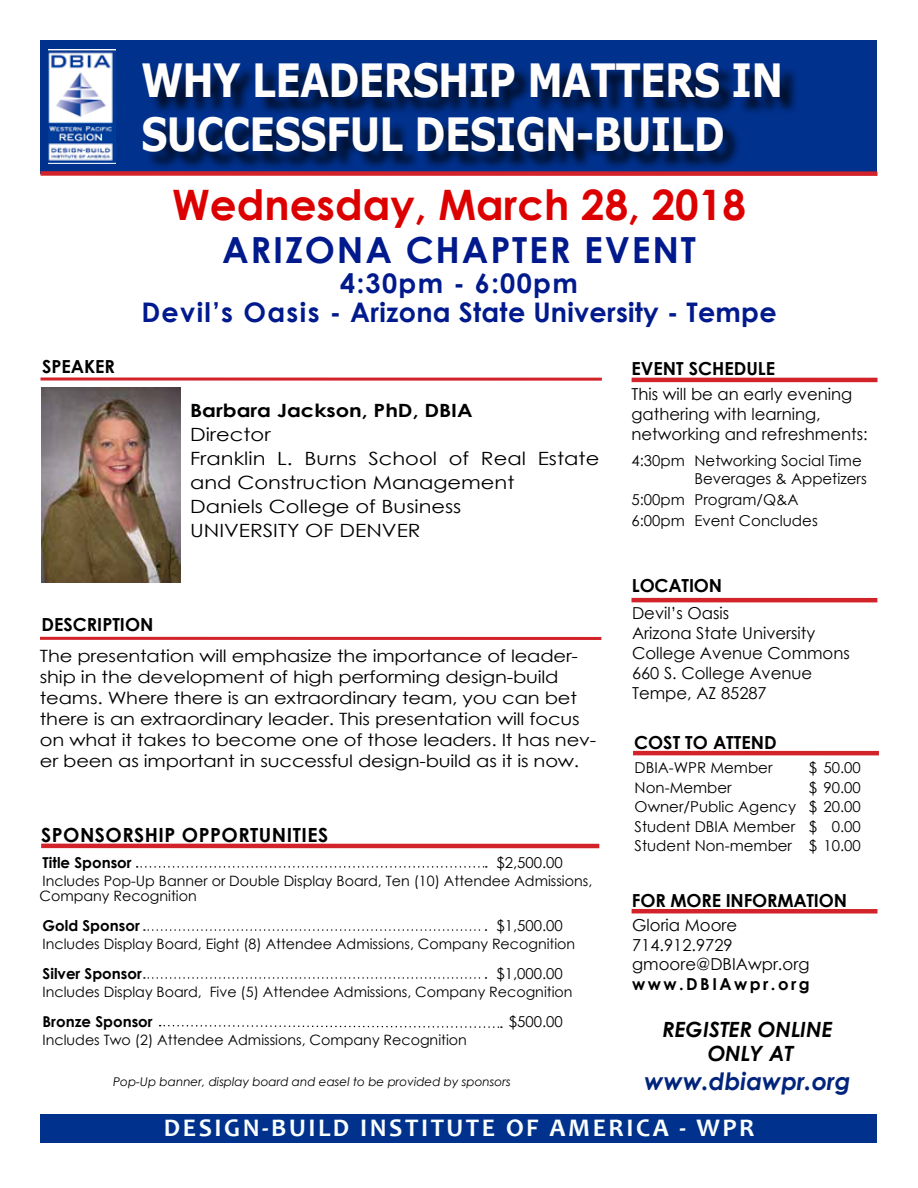
<style>
.page{position:relative;width:918px;height:1188px;background:#fff}
.page>*{position:absolute;margin:0;border:0;box-sizing:border-box;transform-origin:0 0}
.t1{font:700 45.75px/54px "Verdana";letter-spacing:-.02em;color:#fffefd;scale:.82 1}
.t2{font:700 42px "Century Gothic";color:#dc0000}
.t3{font:700 36px "Century Gothic";letter-spacing:.05em;color:#001a8d}
.t4{font:700 27px/30px "Century Gothic";letter-spacing:.01em;color:#001a8d;text-align:center}
.t5{font:700 25.5px "Candara";letter-spacing:.1em;color:#fafefd}
.t6{font:italic 700 24px "Century Gothic";color:#00247c}
.t7{font:italic 700 21px/24px "Century Gothic";color:#000;text-align:center}
.t8{font:700 19.5px "Century Gothic";letter-spacing:.025em;color:#000}
.t9{font:18.3px/24px "Century Gothic";color:#000;scale:1.15 1}
.t10{font:700 18.3px "Century Gothic";color:#000;scale:1.15 1}
.t11{font:700 18px "Century Gothic";color:#000}
.t12{font:16.95px/21px "Century Gothic";letter-spacing:-.01em;color:#000;scale:1.15 1}
.t13{font:16.5px/19.8px "Century Gothic";color:#000}
.t14{font:700 16.5px "Century Gothic";letter-spacing:.15em;color:#000}
.t15{font:15px/19.5px "Century Gothic";color:#000}
.t16{font:700 15px "Century Gothic";color:#000}
.t17{font:14.25px/15px "Century Gothic";color:#000}
.t18{font:italic 12px "Century Gothic";color:#000}
</style>
<div class="page">
<div style="left:40px;top:1114px;width:838px;height:29px;background:#00318d"></div>
<div style="left:40px;top:40px;width:838px;height:134px;background:#00318d"></div>
<div style="left:145px;top:66px;width:653px;height:105px;background:#000;opacity:.75"></div>
<hr style="left:632px;top:378px;width:245px;height:4px;background:#d2232a">
<div style="left:41px;top:171px;width:836px;height:5px;background:#d2232a"></div>
<div style="left:632px;top:909px;width:245px;height:5px;background:#d2232a"></div>
<img style="left:48px;top:50px;width:68px;height:113px">
<svg style="left:137px;top:866px;width:350px;height:2px"></svg>
<svg style="left:144px;top:929px;width:343px;height:2px"></svg>
<svg style="left:144px;top:977px;width:343px;height:2px"></svg>
<svg style="left:160px;top:1024px;width:342px;height:4px"></svg>
<svg style="left:41px;top:377px;width:561px;height:4px;background:#dc585d"></svg>
<hr style="left:40px;top:637px;width:561px;height:3px;background:#d2232a">
<img style="left:41px;top:388px;width:139px;height:194px">
<hr style="left:632px;top:598px;width:245px;height:4px;background:#d2232a">
<hr style="left:41px;top:844px;width:558px;height:4px;background:#d2232a">
<hr style="left:633px;top:751px;width:246px;height:4px;background:#d2232a">
<p class="t11" style="left:42px;top:353px;width:75px">SPEAKER</p>
<h1 class="t1" style="left:141px;top:53px;width:784px">WHY LEADERSHIP MATTERS IN<br>SUCCESSFUL DESIGN-BUILD</h1>
<h2 class="t2" style="left:172px;top:173px;width:575px">Wednesday, March 28, 2018</h2>
<h3 class="t3" style="left:222px;top:222px;width:475px">ARIZONA CHAPTER EVENT</h3>
<h3 class="t4" style="left:141px;top:266px;width:637px">4:30pm - 6:00pm<br>Devil’s Oasis - Arizona State University - Tempe</h3>
<p class="t10" style="left:190px;top:396px;width:247px">Barbara Jackson, PhD, DBIA</p>
<p class="t9" style="left:190px;top:422px;width:357px">Director<br>Franklin L. Burns School of Real Estate and Construction Management<br>Daniels College of Business<br>UNIVERSITY OF DENVER</p>
<p class="t11" style="left:632px;top:355px;width:145px">EVENT SCHEDULE</p>
<p class="t13" style="left:632px;top:384px;width:238px">This will be an early evening gathering with learning, networking and refreshments:</p>
<p class="t15" style="left:694px;top:451px;width:174px;line-height:18px;text-indent:-63px">4:30pm Networking Social Time<br>Beverages &amp; Appetizers</p>
<p class="t15" style="left:632px;top:489px;width:188px;line-height:21px">5:00pm Program/Q&amp;A<br>6:00pm Event Concludes</p>
<p class="t11" style="left:632px;top:572px;width:92px">LOCATION</p>
<p class="t11" style="left:42px;top:611px;width:113px">DESCRIPTION</p>
<p class="t12" style="left:40px;top:645px;width:485px">The presentation will emphasize the importance of leader&shy;ship in the development of high performing design-build teams. Where there is an extraordinary team, you can bet there is an extraordinary leader. This presentation will focus on what it takes to become one of those leaders. It has nev&shy;er been as important in successful design-build as it is now.</p>
<p class="t8" style="left:41px;top:820px;width:289px">SPONSORSHIP OPPORTUNITIES</p>
<p class="t16" style="left:43px;top:851px;width:91px">Title Sponsor</p>
<p class="t15" style="left:496px;top:852px;width:68px">$2,500.00</p>
<p class="t17" style="left:39px;top:873px;width:554px">Includes Pop-Up Banner or Double Display Board, Ten (10) Attendee Admissions,<br>Company Recognition</p>
<p class="t16" style="left:43px;top:914px;width:99px">Gold Sponsor</p>
<p class="t15" style="left:496px;top:915px;width:68px">$1,500.00</p>
<p class="t17" style="left:43px;top:936px;width:534px">Includes Display Board, Eight (8) Attendee Admissions, Company Recognition</p>
<p class="t16" style="left:43px;top:962px;width:101px">Silver Sponsor</p>
<p class="t15" style="left:496px;top:963px;width:68px">$1,000.00</p>
<p class="t17" style="left:43px;top:984px;width:531px">Includes Display Board, Five (5) Attendee Admissions, Company Recognition</p>
<p class="t16" style="left:43px;top:1010px;width:112px">Bronze Sponsor</p>
<p class="t15" style="left:509px;top:1011px;width:56px">$500.00</p>
<p class="t17" style="left:43px;top:1032px;width:426px">Includes Two (2) Attendee Admissions, Company Recognition</p>
<p class="t18" style="left:113px;top:1073px;width:399px">Pop-Up banner, display board and easel to be provided by sponsors</p>
<p class="t13" style="left:632px;top:603px;width:219px">Devil’s Oasis<br>Arizona State University<br>College Avenue Commons<br>660 S. College Avenue<br>Tempe, AZ 85287</p>
<p class="t11" style="left:634px;top:729px;width:144px">COST TO ATTEND</p>
<p class="t15" style="left:635px;top:758px;width:139px">DBIA-WPR Member</p>
<p class="t15" style="left:809px;top:758px;width:53px">$ 50.00</p>
<p class="t15" style="left:635px;top:777px;width:99px">Non-Member</p>
<p class="t15" style="left:635px;top:777px;width:228px;text-align:justify;text-indent:174px">$ 90.00<br>Owner/Public Agency $ 20.00<br>Student DBIA Member $ 0.00<br>Student Non-member $ 10.00</p>
<p class="t11" style="left:632px;top:887px;width:217px">FOR MORE INFORMATION</p>
<p class="t13" style="left:632px;top:915px;width:179px">Gloria Moore<br>714.912.9729 gmoore@DBIAwpr.org</p>
<p class="t14" style="left:632px;top:972px;width:179px">www.DBIAwpr.org</p>
<p class="t7" style="left:663px;top:1017px;width:172px">REGISTER ONLINE<br>ONLY AT</p>
<h3 class="t6" style="left:645px;top:1063px;width:207px">www.dbiawpr.org</h3>
<h3 class="t5" style="left:164px;top:1112px;width:592px">DESIGN-BUILD INSTITUTE OF AMERICA - WPR</h3>
</div>
